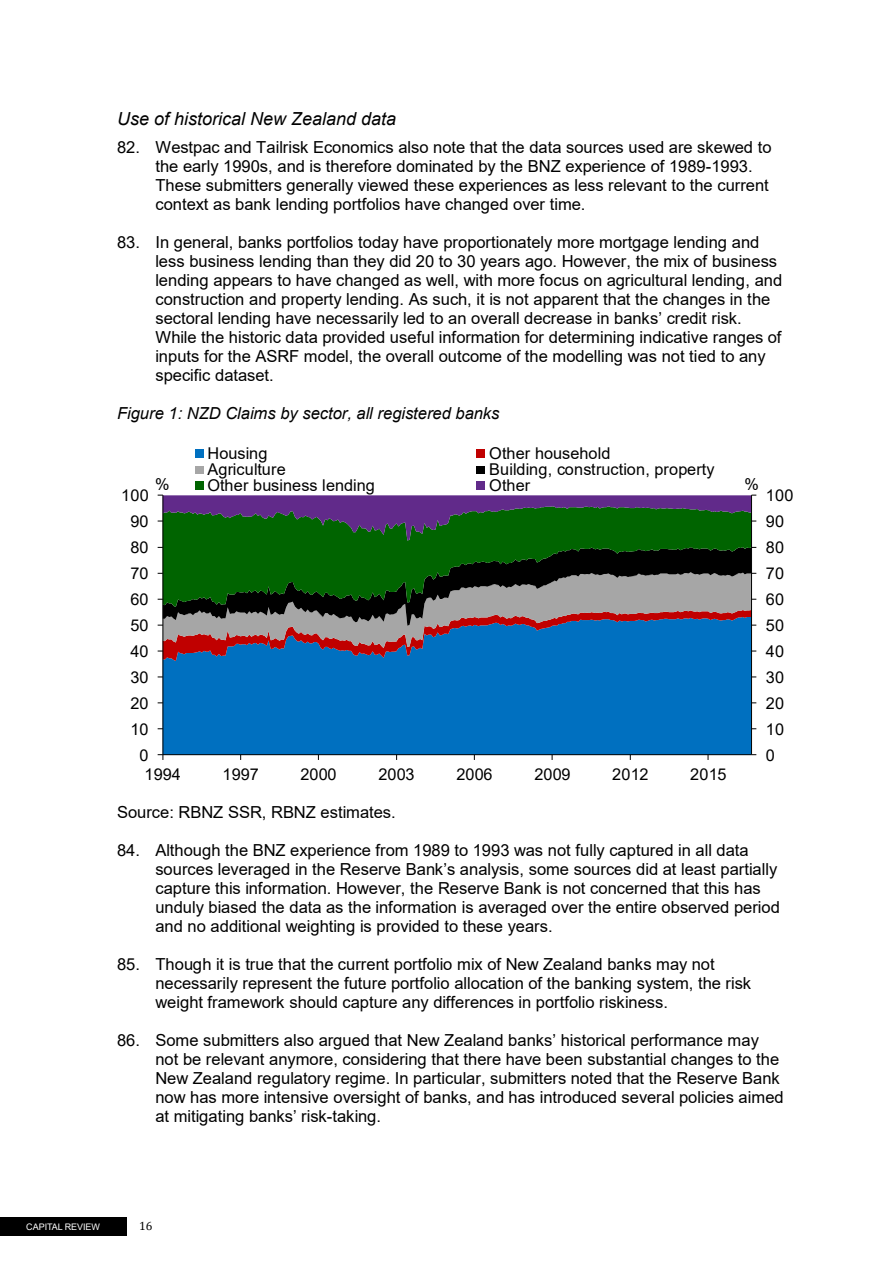
<style>
.page{position:relative;width:893px;height:1263px;background:#fff}
.page>*{position:absolute;margin:0;border:0;box-sizing:border-box;transform-origin:0 0}
.t1{font:italic 18px "Arial";color:#000}
.t2{font:16.5px/18.9px "Arial";color:#000}
.t3{font:italic 16.5px "Arial";color:#000}
.t4{font:16.35px "Arial";letter-spacing:.01em;color:#000}
.t5{font:16.2px "Arial";letter-spacing:.01em;color:#000}
.t6{font:12px "Cambria Math";color:#000}
.t7{font:9px "Arial";letter-spacing:-.005em;color:#fff}
</style>
<div class="page">
<div style="left:0;top:1218px;width:126px;height:18px;background:#000"></div>
<div style="left:164px;top:661px;width:587px;height:93px;background:#0070c0"></div>
<svg style="left:164px;top:541px;width:587px;height:31px;background:#004600"></svg>
<hr style="left:751px;top:495px;width:1px;height:260px;background:#000">
<hr style="left:163px;top:495px;width:1px;height:260px;background:#000">
<svg style="left:158px;top:572px;width:598px;height:89px;background:#506975"></svg>
<svg style="left:158px;top:495px;width:598px;height:46px;background:#2e4f3f"></svg>
<hr style="left:163px;top:754px;width:588px;height:1px;background:#000">
<svg style="left:158px;top:754px;width:6px;height:6px"></svg>
<div style="left:195px;top:450px;width:9px;height:8px;background:#0070c0"></div>
<div style="left:477px;top:450px;width:8px;height:8px;background:#c00000"></div>
<div style="left:195px;top:466px;width:9px;height:8px;background:#a6a6a6"></div>
<div style="left:477px;top:466px;width:8px;height:8px;background:#000"></div>
<div style="left:195px;top:482px;width:9px;height:8px;background:#006400"></div>
<div style="left:477px;top:482px;width:8px;height:8px;background:#612a8a"></div>
<p class="t1" style="left:117px;top:107px;width:281px">Use of historical New Zealand data</p>
<p class="t2" style="left:155px;top:138px;width:618px;text-indent:-38px">82. Westpac and Tailrisk Economics also note that the data sources used are skewed to the early 1990s, and is therefore dominated by the BNZ experience of 1989-1993.<br>These submitters generally viewed these experiences as less relevant to the current context as bank lending portfolios have changed over time.</p>
<p class="t2" style="left:155px;top:233px;width:628px;text-indent:-38px">83. In general, banks portfolios today have proportionately more mortgage lending and less business lending than they did 20 to 30 years ago. However, the mix of business lending appears to have changed as well, with more focus on agricultural lending, and construction and property lending. As such, it is not apparent that the changes in the sectoral lending have necessarily led to an overall decrease in banks’ credit risk.<br>While the historic data provided useful information for determining indicative ranges of inputs for the ASRF model, the overall outcome of the modelling was not tied to any specific dataset.</p>
<p class="t3" style="left:117px;top:402px;width:384px">Figure 1: NZD Claims by sector, all registered banks</p>
<p class="t4" style="left:121px;top:484px;width:29px">100</p>
<p class="t4" style="left:207px;top:442px;width:61px">Housing</p>
<p class="t4" style="left:489px;top:442px;width:123px">Other household</p>
<p class="t5" style="left:207px;top:458px;width:80px">Agriculture</p>
<p class="t5" style="left:489px;top:458px;width:227px">Building, construction, property</p>
<p class="t5" style="left:207px;top:474px;width:169px">Other business lending</p>
<p class="t5" style="left:489px;top:474px;width:43px">Other</p>
<p class="t5" style="left:155px;top:473px;width:16px">%</p>
<p class="t5" style="left:744px;top:473px;width:16px">%</p>
<p class="t4" style="left:766px;top:484px;width:29px">100</p>
<p class="t5" style="left:130px;top:510px;width:20px">90</p>
<p class="t5" style="left:766px;top:510px;width:20px">90</p>
<p class="t5" style="left:130px;top:536px;width:20px">80</p>
<p class="t5" style="left:766px;top:536px;width:20px">80</p>
<p class="t5" style="left:130px;top:562px;width:20px">70</p>
<p class="t5" style="left:766px;top:562px;width:20px">70</p>
<p class="t5" style="left:130px;top:588px;width:20px">60</p>
<p class="t5" style="left:766px;top:588px;width:20px">60</p>
<p class="t5" style="left:130px;top:614px;width:20px">50</p>
<p class="t5" style="left:766px;top:614px;width:20px">50</p>
<p class="t4" style="left:130px;top:640px;width:20px">40</p>
<p class="t4" style="left:766px;top:640px;width:20px">40</p>
<p class="t4" style="left:130px;top:666px;width:20px">30</p>
<p class="t4" style="left:766px;top:666px;width:20px">30</p>
<p class="t4" style="left:130px;top:692px;width:20px">20</p>
<p class="t4" style="left:766px;top:692px;width:20px">20</p>
<p class="t5" style="left:130px;top:718px;width:20px">10</p>
<p class="t5" style="left:766px;top:718px;width:20px">10</p>
<p class="t5" style="left:139px;top:744px;width:11px">0</p>
<p class="t5" style="left:766px;top:744px;width:11px">0</p>
<p class="t4" style="left:144px;top:763px;width:38px">1994</p>
<p class="t4" style="left:222px;top:763px;width:38px">1997</p>
<p class="t4" style="left:300px;top:763px;width:38px">2000</p>
<p class="t4" style="left:378px;top:763px;width:38px">2003</p>
<p class="t4" style="left:456px;top:763px;width:38px">2006</p>
<p class="t4" style="left:534px;top:763px;width:38px">2009</p>
<p class="t4" style="left:612px;top:763px;width:38px">2012</p>
<p class="t4" style="left:690px;top:763px;width:38px">2015</p>
<p class="t2" style="left:117px;top:803px;width:280px">Source: RBNZ SSR, RBNZ estimates.</p>
<p class="t2" style="left:155px;top:841px;width:626px;text-indent:-38px">84. Although the BNZ experience from 1989 to 1993 was not fully captured in all data sources leveraged in the Reserve Bank’s analysis, some sources did at least partially capture this information. However, the Reserve Bank is not concerned that this has unduly biased the data as the information is averaged over the entire observed period and no additional weighting is provided to these years.</p>
<p class="t2" style="left:155px;top:954px;width:597px;text-indent:-38px">85. Though it is true that the current portfolio mix of New Zealand banks may not necessarily represent the future portfolio allocation of the banking system, the risk weight framework should capture any differences in portfolio riskiness.</p>
<p class="t2" style="left:155px;top:1030px;width:630px;text-indent:-38px">86. Some submitters also argued that New Zealand banks’ historical performance may not be relevant anymore, considering that there have been substantial changes to the New Zealand regulatory regime. In particular, submitters noted that the Reserve Bank now has more intensive oversight of banks, and has introduced several policies aimed at mitigating banks’ risk-taking.</p>
<p class="t7" style="left:26px;top:1221px;width:75px">CAPITAL REVIEW</p>
<p class="t6" style="left:139px;top:1219px;width:15px">16</p>
</div>
